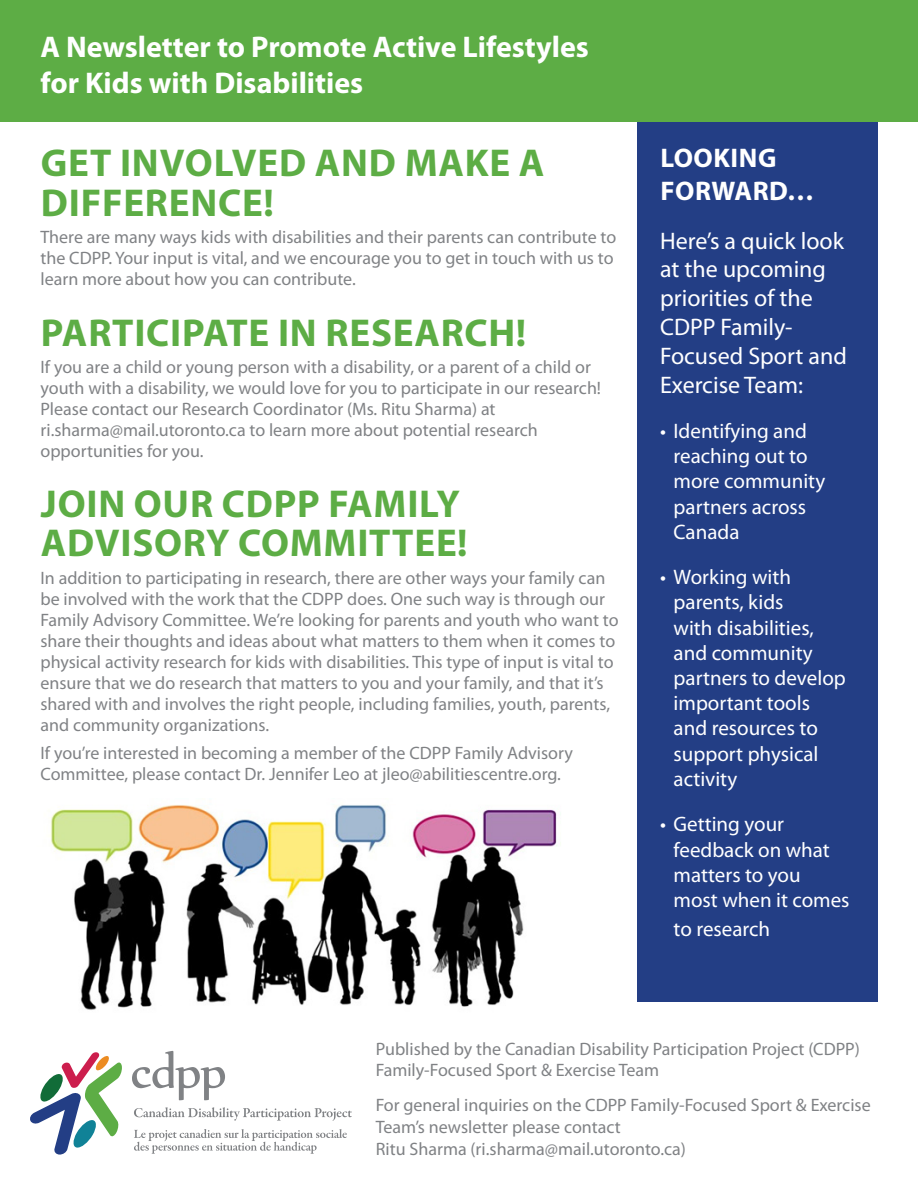
<style>
.page{position:relative;width:918px;height:1188px;background:#fff}
.page>*{position:absolute;margin:0;border:0;box-sizing:border-box;transform-origin:0 0}
.t1{font:700 39px/39.6px "Myriad Pro";letter-spacing:.02em;color:#5dad45}
.t2{font:700 30px/36px "Myriad Pro";color:#fff}
.t3{font:700 27px/32.4px "Myriad Pro";letter-spacing:.02em;color:#fff}
.t4{font:24px/28.8px "Myriad Pro";color:#fff}
.t5{font:21px/25.2px "Myriad Pro";color:#fff}
.t6{font:18px/21px "Myriad Pro";color:#808285}
</style>
<div class="page">
<div style="left:637px;top:112px;width:241px;height:890px;background:#233e85"></div>
<div style="left:0;top:0;width:918px;height:122px;background:#5dad45"></div>
<svg style="left:132px;top:1051px;width:93px;height:49px"></svg>
<svg style="left:30px;top:1052px;width:92px;height:103px"></svg>
<svg style="left:134px;top:1107px;width:218px;height:14px"></svg>
<svg style="left:134px;top:1129px;width:213px;height:25px"></svg>
<img style="left:50px;top:805px;width:511px;height:205px">
<p class="t2" style="left:40px;top:28px;width:550px">A Newsletter to Promote Active Lifestyles for Kids with Disabilities</p>
<p class="t1" style="left:41px;top:142px;width:505px">GET INVOLVED AND MAKE A<br>DIFFERENCE!</p>
<p class="t6" style="left:40px;top:227px;width:577px">There are many ways kids with disabilities and their parents can contribute to the CDPP. Your input is vital, and we encourage you to get in touch with us to learn more about how you can contribute.</p>
<p class="t1" style="left:41px;top:311px;width:487px">PARTICIPATE IN RESEARCH!</p>
<p class="t6" style="left:40px;top:357px;width:562px">If you are a child or young person with a disability, or a parent of a child or youth with a disability, we would love for you to participate in our research!<br>Please contact our Research Coordinator (Ms. Ritu Sharma) at ri.sharma@mail.utoronto.ca to learn more about potential research opportunities for you.</p>
<p class="t1" style="left:41px;top:482px;width:428px">JOIN OUR CDPP FAMILY<br>ADVISORY COMMITTEE!</p>
<p class="t6" style="left:40px;top:567px;width:580px">In addition to participating in research, there are other ways your family can be involved with the work that the CDPP does. One such way is through our Family Advisory Committee. We’re looking for parents and youth who want to share their thoughts and ideas about what matters to them when it comes to physical activity research for kids with disabilities. This type of input is vital to ensure that we do research that matters to you and your family, and that it’s shared with and involves the right people, including families, youth, parents, and community organizations.</p>
<p class="t6" style="left:40px;top:742px;width:534px">If you’re interested in becoming a member of the CDPP Family Advisory<br>Committee, please contact Dr. Jennifer Leo at jleo@abilitiescentre.org.</p>
<p class="t3" style="left:660px;top:141px;width:155px">LOOKING<br>FORWARD…</p>
<p class="t4" style="left:660px;top:226px;width:188px">Here’s a quick look at the upcoming priorities of the<br>CDPP Family-<br>Focused Sport and<br>Exercise Team:</p>
<p class="t5" style="left:674px;top:418px;width:153px;text-indent:-14px">• Identifying and reaching out to more community partners across<br>Canada</p>
<p class="t5" style="left:674px;top:564px;width:174px;text-indent:-14px">• Working with parents, kids<br>with disabilities, and community partners to develop important tools and resources to support physical activity</p>
<p class="t5" style="left:674px;top:811px;width:177px;text-indent:-14px">• Getting your feedback on what matters to you most when it comes</p>
<p class="t5" style="left:674px;top:916px;width:98px">to research</p>
<p class="t6" style="left:376px;top:1038px;width:486px;line-height:21.6px">Published by the Canadian Disability Participation Project (CDPP)<br>Family-Focused Sport &amp; Exercise Team</p>
<p class="t6" style="left:376px;top:1094px;width:496px;line-height:21.6px">For general inquiries on the CDPP Family-Focused Sport &amp; Exercise<br>Team’s newsletter please contact<br>Ritu Sharma (ri.sharma@mail.utoronto.ca)</p>
</div>
